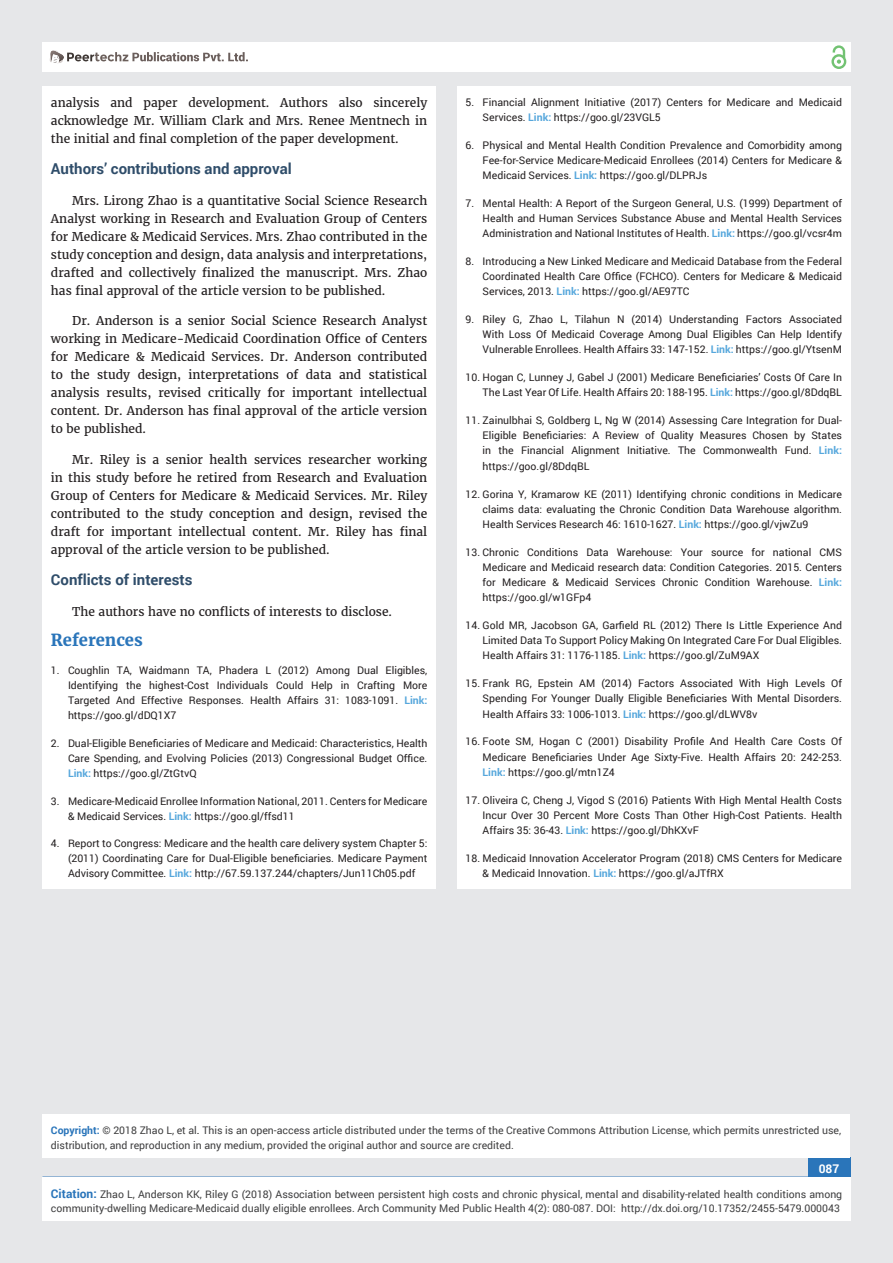
<style>
.page{position:relative;width:893px;height:1263px;background:#e6e7e9}
.page>*{position:absolute;margin:0;border:0;box-sizing:border-box;transform-origin:0 0}
.t1{font:700 16.5px "Merriweather";color:#2a75ba}
.t2{font:700 15px "Roboto";color:#2f4d6a}
.t3{font:12px/18px "Merriweather";color:#231f20;text-align:justify}
.t4{font:700 12px "Roboto";color:#fff}
.t5{font:10.5px/15.1px "Roboto";color:#231f20;text-align:justify}
.t6{font:10.5px/13.5px "Roboto";color:#3e3e3f}
.s1{font-weight:700;color:#56a7dc}
.s2{font-weight:700;color:#2a75ba}
.s3{color:#0b0c0b}
.s4{font-weight:700;font-size:12px;color:#2a75ba}
</style>
<div class="page">
<div style="left:42px;top:43px;width:808px;height:29px;background:#fff"></div>
<div style="left:831px;top:54px;width:15px;height:15px;border:2px solid #72c272;border-radius:50%"></div>
<svg style="left:831px;top:45px;width:15px;height:19px"></svg>
<div style="left:808px;top:1157px;width:42px;height:43px;background:#2a75ba"></div>
<svg style="left:49px;top:50px;width:199px;height:14px"></svg>
<div style="left:42px;top:1177px;width:809px;height:43px;background:#fff"></div>
<div style="left:42px;top:1115px;width:808px;height:43px;background:#fff"></div>
<div style="left:42px;top:87px;width:394px;height:802px;background:#fff"></div>
<div style="left:457px;top:87px;width:393px;height:802px;background:#fff"></div>
<p class="t3" style="left:51px;top:94px;width:378px">analysis and paper development. Authors also sincerely acknowledge Mr. William Clark and Mrs. Renee Mentnech in the initial and final completion of the paper development.</p>
<h2 class="t2" style="left:51px;top:158px;width:242px">Authors’ contributions and approval</h2>
<p class="t3" style="left:51px;top:191px;width:378px;text-indent:21px">Mrs. Lirong Zhao is a quantitative Social Science Research Analyst working in Research and Evaluation Group of Centers for Medicare &amp; Medicaid Services. Mrs. Zhao contributed in the study conception and design, data analysis and interpretations, drafted and collectively finalized the manuscript. Mrs. Zhao has final approval of the article version to be published.</p>
<p class="t3" style="left:51px;top:312px;width:378px;text-indent:21px">Dr. Anderson is a senior Social Science Research Analyst working in Medicare-Medicaid Coordination Office of Centers for Medicare &amp; Medicaid Services. Dr. Anderson contributed to the study design, interpretations of data and statistical analysis results, revised critically for important intellectual content. Dr. Anderson has final approval of the article version to be published.</p>
<p class="t3" style="left:51px;top:451px;width:378px;text-indent:21px">Mr. Riley is a senior health services researcher working in this study before he retired from Research and Evaluation Group of Centers for Medicare &amp; Medicaid Services. Mr. Riley contributed to the study conception and design, revised the draft for important intellectual content. Mr. Riley has final approval of the article version to be published.</p>
<h2 class="t2" style="left:51px;top:569px;width:143px">Conflicts of interests</h2>
<p class="t3" style="left:72px;top:602px;width:321px">The authors have no conflicts of interests to disclose.</p>
<h1 class="t1" style="left:51px;top:630px;width:93px">References</h1>
<p class="t5" style="left:68px;top:663px;width:361px;text-indent:-17px">1. Coughlin TA, Waidmann TA, Phadera L (2012) Among Dual Eligibles, Identifying the highest-Cost Individuals Could Help in Crafting More Targeted And Effective Responses. Health Affairs 31: 1083-1091. <span class="s1">Link: </span>https://goo.gl/dDQ1X7</p>
<p class="t5" style="left:68px;top:735px;width:361px;text-indent:-17px">2. Dual-Eligible Beneficiaries of Medicare and Medicaid: Characteristics, Health Care Spending, and Evolving Policies (2013) Congressional Budget Office.<br><span class="s1">Link:</span> https://goo.gl/ZtGtvQ</p>
<p class="t5" style="left:68px;top:793px;width:361px;text-indent:-17px">3. Medicare-Medicaid Enrollee Information National, 2011. Centers for Medicare &amp; Medicaid Services. <span class="s1">Link:</span> https://goo.gl/ffsd11</p>
<p class="t5" style="left:68px;top:836px;width:361px;text-indent:-17px">4. Report to Congress: Medicare and the health care delivery system Chapter 5: (2011) Coordinating Care for Dual-Eligible beneficiaries. Medicare Payment Advisory Committee. <span class="s1">Link:</span> http://67.59.137.244/chapters/Jun11Ch05.pdf</p>
<p class="t5" style="left:483px;top:95px;width:361px;text-indent:-17px">5. Financial Alignment Initiative (2017) Centers for Medicare and Medicaid<br>Services. <span class="s1">Link:</span> https://goo.gl/23VGL5</p>
<p class="t5" style="left:483px;top:137px;width:361px;text-indent:-17px">6. Physical and Mental Health Condition Prevalence and Comorbidity among Fee-for-Service Medicare-Medicaid Enrollees (2014) Centers for Medicare &amp; Medicaid Services. <span class="s1">Link:</span> https://goo.gl/DLPRJs</p>
<p class="t5" style="left:483px;top:195px;width:361px;text-indent:-17px">7. Mental Health: A Report of the Surgeon General, U.S. (1999) Department of Health and Human Services Substance Abuse and Mental Health Services Administration and National Institutes of Health. <span class="s1">Link:</span> https://goo.gl/vcsr4m</p>
<p class="t5" style="left:483px;top:253px;width:361px;text-indent:-17px">8. Introducing a New Linked Medicare and Medicaid Database from the Federal Coordinated Health Care Office (FCHCO). Centers for Medicare &amp; Medicaid Services, 2013. <span class="s1">Link:</span> https://goo.gl/AE97TC</p>
<p class="t5" style="left:483px;top:311px;width:361px;text-indent:-17px">9. Riley G, Zhao L, Tilahun N (2014) Understanding Factors Associated With Loss Of Medicaid Coverage Among Dual Eligibles Can Help Identify Vulnerable Enrollees. Health Affairs 33: 147-152. <span class="s1">Link:</span> https://goo.gl/YtsenM</p>
<p class="t5" style="left:466px;top:369px;width:378px;text-align:right">10. Hogan C, Lunney J, Gabel J (2001) Medicare Beneficiaries’ Costs Of Care In<br>The Last Year Of Life. Health Affairs 20: 188-195. <span class="s1">Link:</span> https://goo.gl/8DdqBL</p>
<p class="t5" style="left:483px;top:412px;width:361px;text-indent:-17px">11. Zainulbhai S, Goldberg L, Ng W (2014) Assessing Care Integration for Dual-Eligible Beneficiaries: A Review of Quality Measures Chosen by States in the Financial Alignment Initiative. The Commonwealth Fund. <span class="s1">Link: </span>https://goo.gl/8DdqBL</p>
<p class="t5" style="left:483px;top:486px;width:361px;text-indent:-17px">12. Gorina Y, Kramarow KE (2011) Identifying chronic conditions in Medicare claims data: evaluating the Chronic Condition Data Warehouse algorithm.<br>Health Services Research 46: 1610-1627. <span class="s1">Link:</span> https://goo.gl/vjwZu9</p>
<p class="t5" style="left:483px;top:544px;width:361px;text-indent:-17px">13. Chronic Conditions Data Warehouse: Your source for national CMS Medicare and Medicaid research data: Condition Categories. 2015. Centers for Medicare &amp; Medicaid Services Chronic Condition Warehouse. <span class="s1">Link: </span>https://goo.gl/w1GFp4</p>
<p class="t5" style="left:483px;top:617px;width:361px;text-indent:-17px">14. Gold MR, Jacobson GA, Garfield RL (2012) There Is Little Experience And Limited Data To Support Policy Making On Integrated Care For Dual Eligibles.<br>Health Affairs 31: 1176-1185. <span class="s1">Link:</span> https://goo.gl/ZuM9AX</p>
<p class="t5" style="left:483px;top:676px;width:361px;text-indent:-17px">15. Frank RG, Epstein AM (2014) Factors Associated With High Levels Of Spending For Younger Dually Eligible Beneficiaries With Mental Disorders.<br>Health Affairs 33: 1006-1013. <span class="s1">Link:</span> https://goo.gl/dLWV8v</p>
<p class="t5" style="left:483px;top:734px;width:361px;text-indent:-17px">16. Foote SM, Hogan C (2001) Disability Profile And Health Care Costs Of Medicare Beneficiaries Under Age Sixty-Five. Health Affairs 20: 242-253.<br><span class="s1">Link:</span> https://goo.gl/mtn1Z4</p>
<p class="t5" style="left:483px;top:792px;width:361px;text-indent:-17px">17. Oliveira C, Cheng J, Vigod S (2016) Patients With High Mental Health Costs Incur Over 30 Percent More Costs Than Other High-Cost Patients. Health Affairs 35: 36-43. <span class="s1">Link:</span> https://goo.gl/DhKXvF</p>
<p class="t5" style="left:483px;top:850px;width:361px;text-indent:-17px">18. Medicaid Innovation Accelerator Program (2018) CMS Centers for Medicare &amp; Medicaid Innovation. <span class="s1">Link:</span> https://goo.gl/aJTfRX</p>
<p class="t6" style="left:51px;top:1123px;width:792px;line-height:15px"><span class="s2">Copyright:</span> © 2018 Zhao L, et al<span class="s3">.</span> This is an open-access article distributed under the terms of the Creative Commons Attribution License, which permits unrestricted use, distribution, and reproduction in any medium, provided the original author and source are credited.</p>
<p class="t4" style="left:819px;top:1161px;width:22px">087</p>
<p class="t6" style="left:51px;top:1188px;width:793px"><span class="s4">Citation:</span> Zhao L, Anderson KK, Riley G (2018) Association between persistent high costs and chronic physical, mental and disability-related health conditions among community-dwelling Medicare-Medicaid dually eligible enrollees. Arch Community Med Public Health 4(2): 080-087. DOI: http://dx.doi.org/10.17352/2455-5479.000043</p>
</div>
